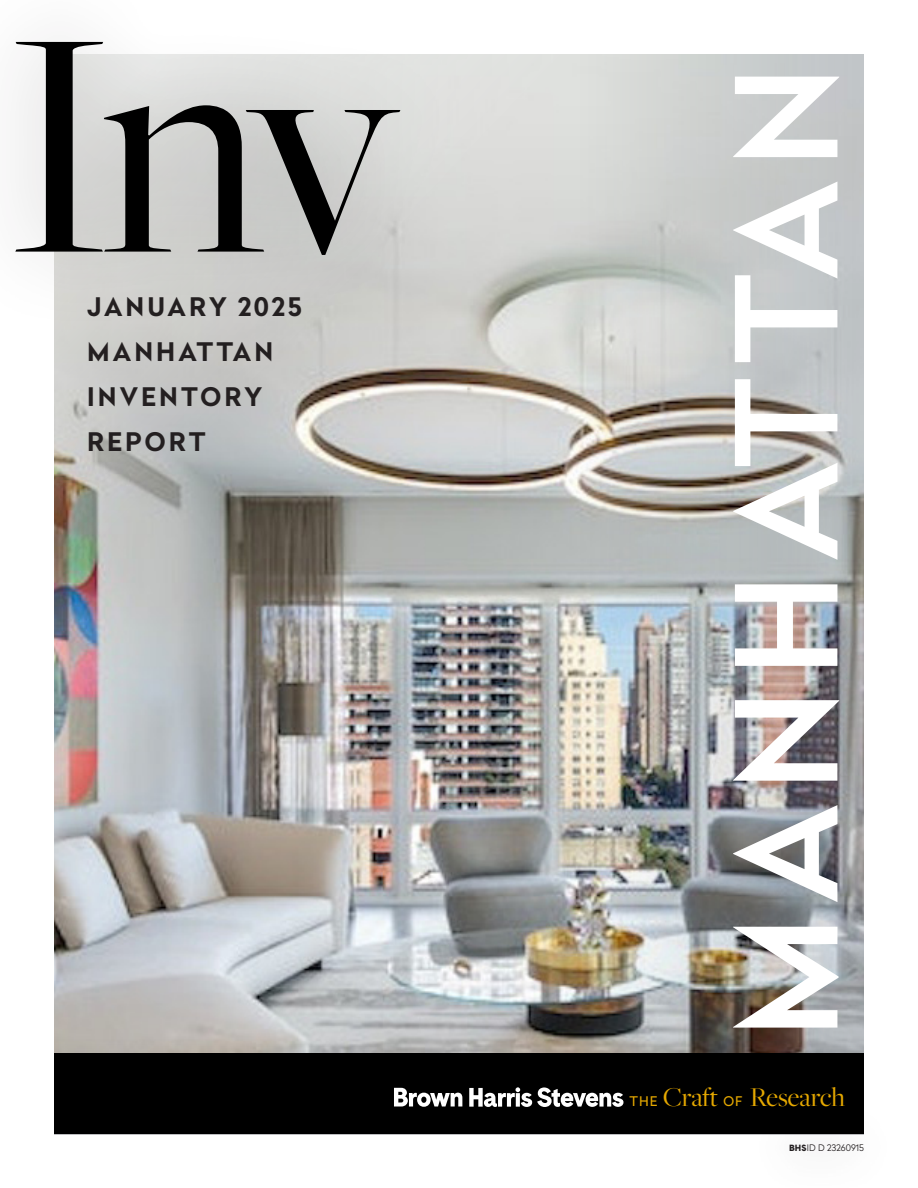
<style>
.page{position:relative;width:918px;height:1188px;background:#fff}
.page>*{position:absolute;margin:0;border:0;box-sizing:border-box;transform-origin:0 0}
.t1{font:335.4px "Freight Big Pro";color:#000}
.t2{font:500 139.5px "Radikal";letter-spacing:.09em;color:#fff}
.t3{font:28.2px "Freight Big Pro";letter-spacing:-.01em;color:#e5a800}
.t4{font:700 25.5px "Radikal";letter-spacing:.12em;color:#231f20}
.t5{font:700 25.5px "Radikal";letter-spacing:.1em;color:#231f20}
.t6{font:300 9px "Radikal";color:#231f20}
.s1{font-family:"Radikal";font-size:13.2px}
.s2{font-family:"Cadiz";font-weight:900}
</style>
<div class="page">
<img style="left:54px;top:818px;width:526px;height:222px">
<img style="left:54px;top:54px;width:526px;height:764px">
<img style="left:580px;top:54px;width:284px;height:986px">
<svg style="left:54px;top:1040px;width:810px;height:95px;background:#a6a19d"></svg>
<div style="left:54px;top:1053px;width:810px;height:81px;background:#000"></div>
<svg style="left:394px;top:1088px;width:68px;height:19px"></svg>
<svg style="left:469px;top:1087px;width:154px;height:20px"></svg>
<div style="left:751px;top:1101px;width:148px;height:87px;background:#231f20;opacity:.75"></div>
<div style="left:0;top:0;width:464px;height:337px;background:#231f20;opacity:.29"></div>
<p class="t1" style="left:5px;top:-73px;width:397px">Inv</p>
<p class="t5" style="left:87px;top:288px;width:216px">JANUARY 2025</p>
<p class="t4" style="left:87px;top:333px;width:188px">MANHATTAN</p>
<p class="t4" style="left:87px;top:378px;width:177px">INVENTORY</p>
<p class="t4" style="left:87px;top:423px;width:120px">REPORT</p>
<p class="t2" style="left:686px;top:1038px;width:974px;rotate:-90deg">MANHATTAN</p>
<p class="t3" style="left:630px;top:1078px;width:217px"><span class="s1">THE</span> Craft <span class="s1">OF</span> Research</p>
<p class="t6" style="left:789px;top:1141px;width:76px"><span class="s2">BHS</span>ID D 23260915</p>
</div>
